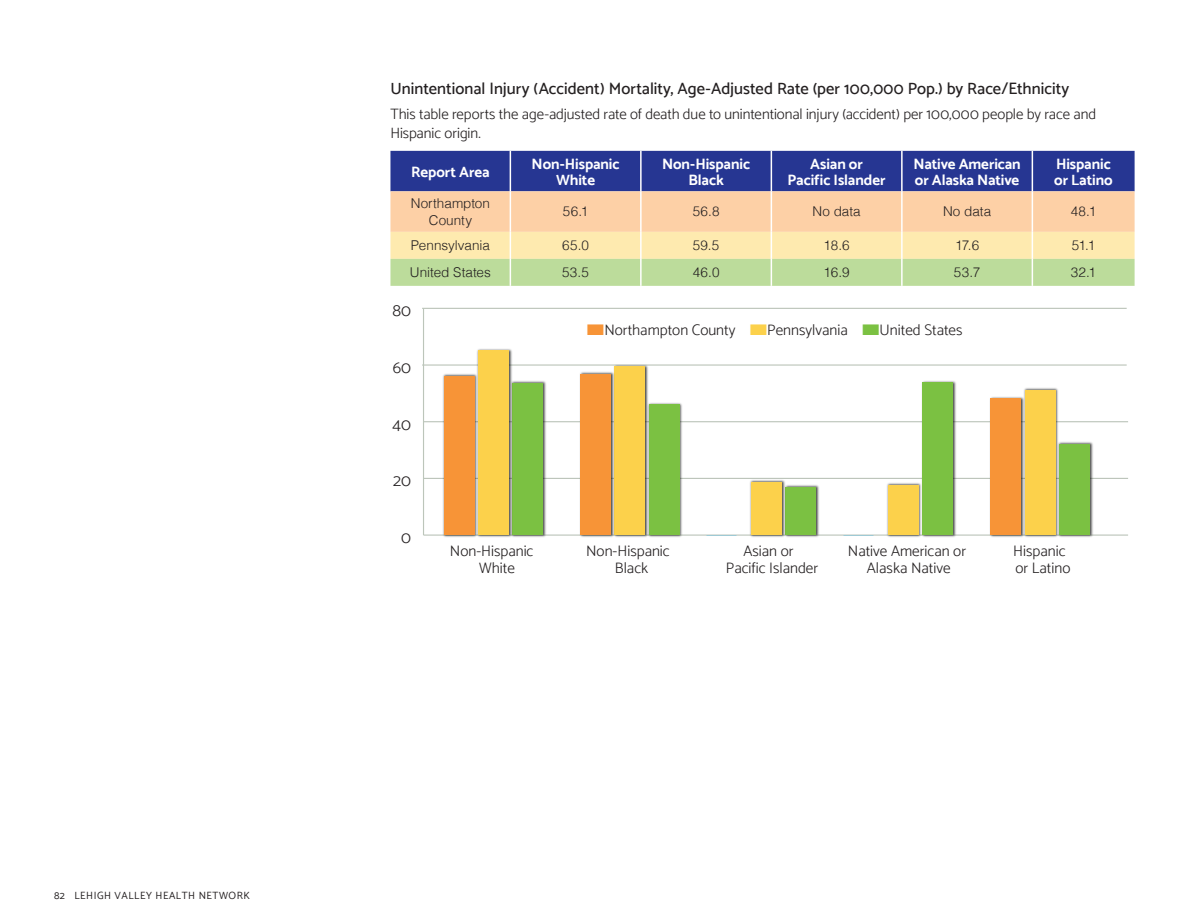
<style>
.page{position:relative;width:1188px;height:918px;background:#fff}
.page>*{position:absolute;margin:0;border:0;box-sizing:border-box;transform-origin:0 0}
.t1{font:300 16.8px "Catamaran";color:#231f20}
.t2{font:500 16.5px "Catamaran";color:#231f20}
.t3{font:300 15.3px "Catamaran";color:#231f20}
.t4{font:300 15px/19.5px "Catamaran";letter-spacing:-.005em;color:#231f20}
.t5{font:700 15px/15.3px "Catamaran";letter-spacing:-.005em;color:#fff;text-align:center}
.t6{font:300 13.5px/16.5px "Helvetica";color:#231f20;text-align:center}
.t7{font:10.5px "Catamaran";letter-spacing:.05em;color:#231f20}
.s1{color:#f79437}
.s2{color:#fcd14b}
.s3{color:#7bc142}
</style>
<div class="page">
<svg style="left:390px;top:151px;width:745px;height:135px;background:#b1aba1"></svg>
<hr style="left:424px;top:535px;width:704px;height:1px;background:#bcc5ba">
<hr style="left:423px;top:308px;width:1px;height:227px;background:#bcc5ba">
<hr style="left:424px;top:478px;width:704px;height:1px;background:#bcc5ba">
<hr style="left:424px;top:421px;width:704px;height:1px;background:#bcc5ba">
<hr style="left:422px;top:364px;width:705px;height:2px;background:#bcc5ba">
<hr style="left:422px;top:308px;width:705px;height:1px;background:#bcc5ba">
<img style="left:1060px;top:442px;width:34px;height:95px">
<div style="left:1059px;top:444px;width:30px;height:91px;background:#7bc142"></div>
<img style="left:1024px;top:388px;width:36px;height:149px">
<div style="left:1025px;top:390px;width:30px;height:145px;background:#fcd14b"></div>
<img style="left:988px;top:395px;width:38px;height:142px">
<div style="left:991px;top:399px;width:30px;height:136px;background:#f79437"></div>
<img style="left:920px;top:381px;width:37px;height:156px">
<div style="left:922px;top:383px;width:31px;height:152px;background:#7bc142"></div>
<img style="left:886px;top:482px;width:37px;height:55px">
<div style="left:888px;top:485px;width:31px;height:50px;background:#fcd14b"></div>
<img style="left:786px;top:485px;width:35px;height:52px">
<div style="left:786px;top:487px;width:30px;height:48px;background:#7bc142"></div>
<img style="left:749px;top:480px;width:37px;height:57px">
<div style="left:751px;top:482px;width:31px;height:53px;background:#fcd14b"></div>
<img style="left:650px;top:403px;width:34px;height:134px">
<div style="left:649px;top:405px;width:30px;height:130px;background:#7bc142"></div>
<img style="left:612px;top:364px;width:38px;height:173px">
<div style="left:615px;top:366px;width:30px;height:169px;background:#fcd14b"></div>
<img style="left:578px;top:371px;width:38px;height:166px">
<div style="left:581px;top:374px;width:30px;height:161px;background:#f79437"></div>
<img style="left:513px;top:381px;width:34px;height:156px">
<div style="left:512px;top:383px;width:31px;height:152px;background:#7bc142"></div>
<img style="left:476px;top:349px;width:37px;height:188px">
<div style="left:478px;top:351px;width:30px;height:184px;background:#fcd14b"></div>
<img style="left:442px;top:373px;width:37px;height:164px">
<div style="left:444px;top:376px;width:30px;height:159px;background:#f79437"></div>
<p class="t7" style="left:54px;top:889px;width:197px">82 LEHIGH VALLEY HEALTH NETWORK</p>
<p class="t2" style="left:390px;top:78px;width:680px">Unintentional Injury (Accident) Mortality, Age-Adjusted Rate (per 100,000 Pop.) by Race/Ethnicity</p>
<p class="t4" style="left:390px;top:104px;width:707px">This table reports the age-adjusted rate of death due to unintentional injury (accident) per 100,000 people by race and<br>Hispanic origin.</p>
<p class="t5" style="left:411px;top:164px;width:80px">Report Area</p>
<p class="t5" style="left:532px;top:156px;width:89px">Non-Hispanic<br>White</p>
<p class="t5" style="left:662px;top:156px;width:89px">Non-Hispanic<br>Black</p>
<p class="t5" style="left:788px;top:156px;width:100px">Asian or<br>Pacific Islander</p>
<p class="t5" style="left:913px;top:156px;width:109px;text-align:left">Native American or Alaska Native</p>
<p class="t5" style="left:1054px;top:156px;width:60px;text-align:left">Hispanic or Latino</p>
<p class="t6" style="left:411px;top:194px;width:81px">Northampton<br>County</p>
<p class="t6" style="left:563px;top:202px;width:27px">56.1</p>
<p class="t6" style="left:693px;top:202px;width:28px">56.8</p>
<p class="t6" style="left:813px;top:202px;width:50px">No data</p>
<p class="t6" style="left:943px;top:202px;width:50px">No data</p>
<p class="t6" style="left:1071px;top:202px;width:27px">48.1</p>
<p class="t6" style="left:411px;top:236px;width:81px">Pennsylvania</p>
<p class="t6" style="left:562px;top:236px;width:28px">65.0</p>
<p class="t6" style="left:693px;top:236px;width:28px">59.5</p>
<p class="t6" style="left:824px;top:236px;width:28px">18.6</p>
<p class="t6" style="left:955px;top:236px;width:26px">17.6</p>
<p class="t6" style="left:1072px;top:236px;width:25px">51.1</p>
<p class="t6" style="left:410px;top:263px;width:83px">United States</p>
<p class="t6" style="left:562px;top:263px;width:28px">53.5</p>
<p class="t6" style="left:693px;top:263px;width:28px">46.0</p>
<p class="t6" style="left:824px;top:263px;width:28px">16.9</p>
<p class="t6" style="left:954px;top:263px;width:28px">53.7</p>
<p class="t6" style="left:1071px;top:263px;width:26px">32.1</p>
<p class="t1" style="left:393px;top:301px;width:20px">80</p>
<p class="t1" style="left:393px;top:357px;width:20px">60</p>
<p class="t1" style="left:393px;top:414px;width:20px">40</p>
<p class="t1" style="left:393px;top:471px;width:19px">20</p>
<p class="t1" style="left:401px;top:527px;width:11px">0</p>
<p class="t3" style="left:587px;top:321px;width:377px"><span class="s1">■</span>Northampton County <span class="s2">■</span>Pennsylvania <span class="s3">■</span>United States</p>
<p class="t3" style="left:450px;top:542px;width:85px">Non-Hispanic</p>
<p class="t3" style="left:586px;top:542px;width:85px">Non-Hispanic</p>
<p class="t3" style="left:743px;top:542px;width:52px">Asian or</p>
<p class="t3" style="left:848px;top:542px;width:120px">Native American or</p>
<p class="t3" style="left:1013px;top:542px;width:54px">Hispanic</p>
<p class="t3" style="left:479px;top:558px;width:37px">White</p>
<p class="t3" style="left:615px;top:558px;width:35px">Black</p>
<p class="t3" style="left:726px;top:558px;width:94px">Pacific Islander</p>
<p class="t3" style="left:867px;top:558px;width:85px">Alaska Native</p>
<p class="t3" style="left:1016px;top:558px;width:56px">or Latino</p>
</div>
